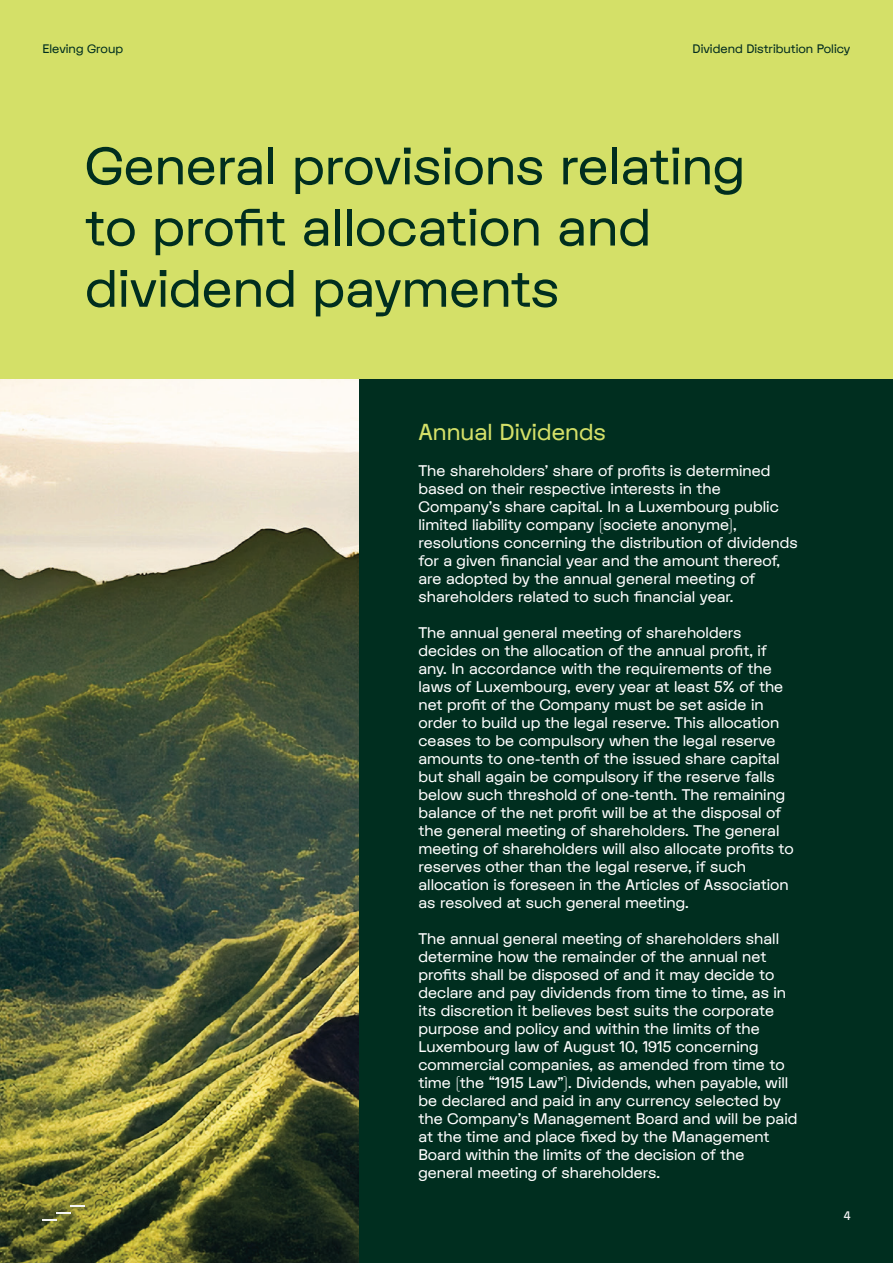
<style>
.page{position:relative;width:893px;height:1263px;background:#fff}
.page>*{position:absolute;margin:0;border:0;box-sizing:border-box;transform-origin:0 0}
.t1{font:51px/61.2px "FK Display";color:#002e1f}
.t2{font:22.5px "FK Display";color:#d4e068}
.t3{font:15px/18px "FK Display";color:#fff}
.t4{font:12px "FK Display";color:#032c20}
.t5{font:12px "FK Display";color:#002e1f}
.t6{font:12px "FK Display";color:#f5f5f6}
</style>
<div class="page">
<img style="left:0;top:378px;width:358px;height:885px">
<div style="left:358px;top:363px;width:535px;height:900px;background:#002e1f"></div>
<div style="left:0;top:0;width:893px;height:378px;background:#d4e068"></div>
<svg style="left:43px;top:1219px;width:14px;height:1px"></svg>
<svg style="left:57px;top:1212px;width:14px;height:1px"></svg>
<svg style="left:71px;top:1205px;width:14px;height:1px"></svg>
<p class="t5" style="left:43px;top:41px;width:82px">Eleving Group</p>
<p class="t4" style="left:693px;top:41px;width:159px">Dividend Distribution Policy</p>
<h1 class="t1" style="left:85px;top:136px;width:662px">General provisions relating to profit allocation and dividend payments</h1>
<h2 class="t2" style="left:418px;top:417px;width:189px">Annual Dividends</h2>
<p class="t3" style="left:418px;top:461px;width:381px">The shareholders' share of profits is determined based on their respective interests in the Company's share capital. In a Luxembourg public limited liability company (societe anonyme), resolutions concerning the distribution of dividends for a given financial year and the amount thereof, are adopted by the annual general meeting of shareholders related to such financial year.</p>
<p class="t3" style="left:418px;top:623px;width:377px">The annual general meeting of shareholders decides on the allocation of the annual profit, if any. In accordance with the requirements of the laws of Luxembourg, every year at least 5% of the net profit of the Company must be set aside in order to build up the legal reserve. This allocation ceases to be compulsory when the legal reserve amounts to one-tenth of the issued share capital but shall again be compulsory if the reserve falls below such threshold of one-tenth. The remaining balance of the net profit will be at the disposal of the general meeting of shareholders. The general meeting of shareholders will also allocate profits to reserves other than the legal reserve, if such allocation is foreseen in the Articles of Association as resolved at such general meeting.</p>
<p class="t3" style="left:418px;top:929px;width:380px">The annual general meeting of shareholders shall determine how the remainder of the annual net profits shall be disposed of and it may decide to declare and pay dividends from time to time, as in its discretion it believes best suits the corporate purpose and policy and within the limits of the Luxembourg law of August 10, 1915 concerning commercial companies, as amended from time to time (the “1915 Law”). Dividends, when payable, will be declared and paid in any currency selected by the Company's Management Board and will be paid at the time and place fixed by the Management Board within the limits of the decision of the general meeting of shareholders.</p>
<p class="t6" style="left:844px;top:1208px;width:8px">4</p>
</div>
